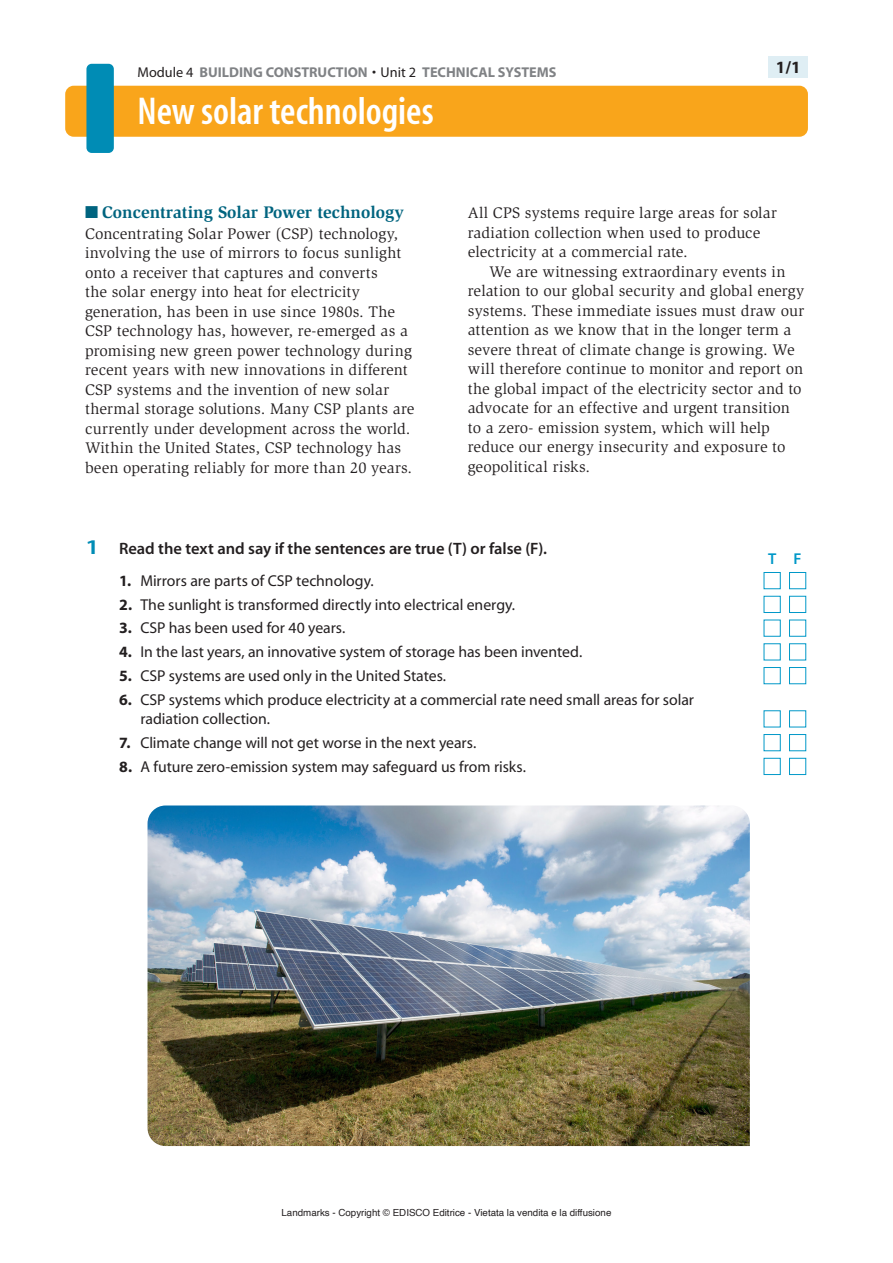
<style>
.page{position:relative;width:893px;height:1263px;background:#fff}
.page>*{position:absolute;margin:0;border:0;box-sizing:border-box;transform-origin:0 0}
.t1{font:600 condensed 39px "Myriad";color:#fff}
.t2{font:700 17.25px "Slimbach";color:#00647f}
.t3{font:700 17.25px "Myriad Pro";color:#231f20}
.t4{font:600 16.5px "Myriad Pro";color:#231f20}
.t5{font:15.75px/19.5px "Slimbach";letter-spacing:.005em;color:#231f20}
.t6{font:15.75px/19.5px "Myriad";letter-spacing:-.005em;color:#231f20}
.t7{font:600 15.75px "Myriad Pro";color:#0098c8}
.t8{font:700 14.25px "Myriad";color:#808285}
.t9{font:9.75px "Helvetica";color:#231f20}
.s1{font-weight:400;color:#231f20}
.s2{font-size:21px;color:#008cb5}
.s3{font-weight:700}
</style>
<div class="page">
<div style="left:768px;top:57px;width:40px;height:21px;background:#dfeef4"></div>
<div style="left:65px;top:86px;width:743px;height:51px;background:#f9a51b;border-radius:9px"></div>
<div style="left:86px;top:64px;width:28px;height:89px;background:#008cb5;border-radius:5px"></div>
<div style="left:764px;top:572px;width:17px;height:17px;border:1px solid #0098c8"></div>
<div style="left:789px;top:572px;width:17px;height:17px;border:1px solid #0098c8"></div>
<div style="left:764px;top:596px;width:17px;height:17px;border:1px solid #0098c8"></div>
<div style="left:789px;top:596px;width:17px;height:17px;border:1px solid #0098c8"></div>
<div style="left:764px;top:620px;width:17px;height:17px;border:1px solid #0098c8"></div>
<div style="left:789px;top:620px;width:17px;height:17px;border:1px solid #0098c8"></div>
<div style="left:764px;top:643px;width:17px;height:17px;border:1px solid #0098c8"></div>
<div style="left:789px;top:643px;width:17px;height:17px;border:1px solid #0098c8"></div>
<div style="left:764px;top:667px;width:17px;height:17px;border:1px solid #0098c8"></div>
<div style="left:789px;top:667px;width:17px;height:17px;border:1px solid #0098c8"></div>
<div style="left:764px;top:734px;width:17px;height:17px;border:1px solid #0098c8"></div>
<div style="left:789px;top:734px;width:17px;height:17px;border:1px solid #0098c8"></div>
<div style="left:764px;top:758px;width:17px;height:17px;border:1px solid #0098c8"></div>
<div style="left:789px;top:758px;width:17px;height:17px;border:1px solid #0098c8"></div>
<img style="left:148px;top:805px;width:602px;height:341px">
<p class="t8" style="left:137px;top:64px;width:421px"><span class="s1">Module 4</span> BUILDING CONSTRUCTION <span class="s1">• Unit 2</span> TECHNICAL SYSTEMS</p>
<h1 class="t1" style="left:137px;top:92px;width:298px">New solar technologies</h1>
<p class="t3" style="left:776px;top:56px;width:26px">1/1</p>
<p class="t2" style="left:85px;top:202px;width:320px">■ Concentrating Solar Power technology</p>
<p class="t5" style="left:85px;top:224px;width:331px">Concentrating Solar Power (CSP) technology, involving the use of mirrors to focus sunlight onto a receiver that captures and converts<br>the solar energy into heat for electricity generation, has been in use since 1980s. The CSP technology has, however, re-emerged as a promising new green power technology during recent years with new innovations in different CSP systems and the invention of new solar thermal storage solutions. Many CSP plants are currently under development across the world.<br>Within the United States, CSP technology has been operating reliably for more than 20 years.</p>
<p class="t5" style="left:468px;top:203px;width:311px">All CPS systems require large areas for solar radiation collection when used to produce electricity at a commercial rate.</p>
<p class="t5" style="left:468px;top:262px;width:338px;text-indent:21px">We are witnessing extraordinary events in relation to our global security and global energy systems. These immediate issues must draw our attention as we know that in the longer term a severe threat of climate change is growing. We will therefore continue to monitor and report on the global impact of the electricity sector and to advocate for an effective and urgent transition to a zero- emission system, which will help reduce our energy insecurity and exposure to geopolitical risks.</p>
<p class="t4" style="left:85px;top:539px;width:464px"><span class="s2">1</span> Read the text and say if the sentences are true (T) or false (F).</p>
<p class="t6" style="left:119px;top:572px;width:256px"><span class="s3">1.</span> Mirrors are parts of CSP technology.</p>
<p class="t6" style="left:119px;top:595px;width:398px"><span class="s3">2.</span> The sunlight is transformed directly into electrical energy.</p>
<p class="t6" style="left:119px;top:619px;width:228px"><span class="s3">3.</span> CSP has been used for 40 years.</p>
<p class="t6" style="left:119px;top:643px;width:465px"><span class="s3">4.</span> In the last years, an innovative system of storage has been invented.</p>
<p class="t6" style="left:119px;top:667px;width:329px"><span class="s3">5.</span> CSP systems are used only in the United States.</p>
<p class="t6" style="left:140px;top:690px;width:555px;text-indent:-21px"><span class="s3">6.</span> CSP systems which produce electricity at a commercial rate need small areas for solar radiation collection.</p>
<p class="t6" style="left:119px;top:734px;width:359px"><span class="s3">7.</span> Climate change will not get worse in the next years.</p>
<p class="t6" style="left:119px;top:757px;width:409px"><span class="s3">8.</span> A future zero-emission system may safeguard us from risks.</p>
<p class="t7" style="left:768px;top:550px;width:35px">T F</p>
<p class="t9" style="left:282px;top:1205px;width:331px">Landmarks - Copyright © EDISCO Editrice - Vietata la vendita e la diffusione</p>
</div>
